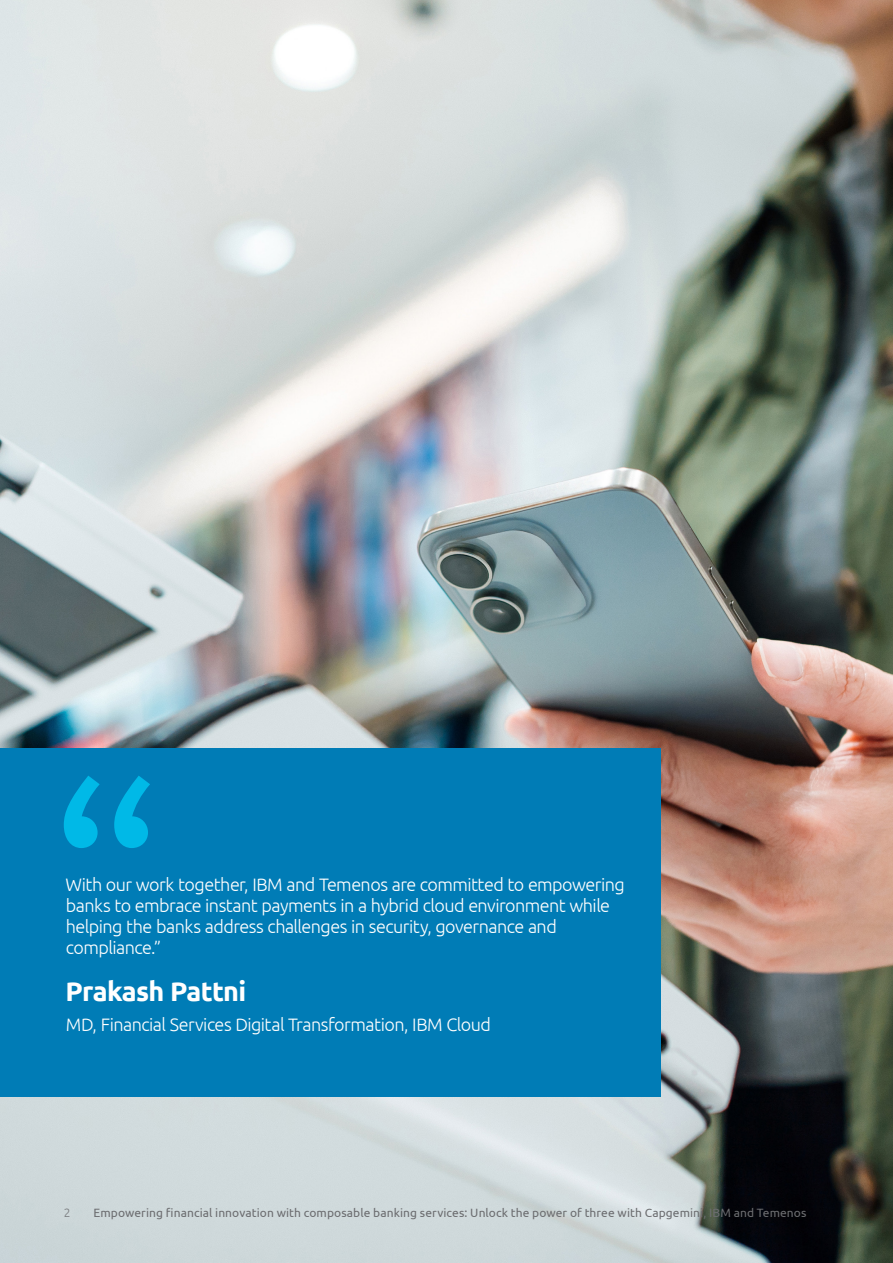
<style>
.page{position:relative;width:893px;height:1263px;background:#fff}
.page>*{position:absolute;margin:0;border:0;box-sizing:border-box;transform-origin:0 0}
.H1-style_2{font:700 27px "Ubuntu";letter-spacing:-.025em;color:#fff}
.H1-style_1{font:300 18px/21px "Ubuntu";letter-spacing:-.03em;color:#fff}
.H1-style_2-2{font:300 18px "Ubuntu";letter-spacing:-.03em;color:#fff}
.t1{font:12px "Ubuntu";letter-spacing:.005em;color:#6c6d70}
.t2{font:300 12px "Ubuntu";color:#76787b}
</style>
<div class="page">
<img style="left:0;top:0;width:893px;height:1263px">
<div style="left:0;top:748px;width:660px;height:349px;background:#007cb6"></div>
<svg style="left:64px;top:776px;width:86px;height:72px"></svg>
<p class="H1-style_1" style="left:65px;top:874px;width:561px">With our work together, IBM and Temenos are committed to empowering banks to embrace instant payments in a hybrid cloud environment while helping the banks address challenges in security, governance and compliance.”</p>
<p class="H1-style_2" style="left:66px;top:975px;width:182px">Prakash Pattni</p>
<p class="H1-style_2-2" style="left:66px;top:1014px;width:427px">MD, Financial Services Digital Transformation, IBM Cloud</p>
<p class="t2" style="left:64px;top:1205px;width:8px">2</p>
<p class="t1" style="left:94px;top:1205px;width:714px">Empowering financial innovation with composable banking services: Unlock the power of three with Capgemini, IBM and Temenos</p>
</div>
